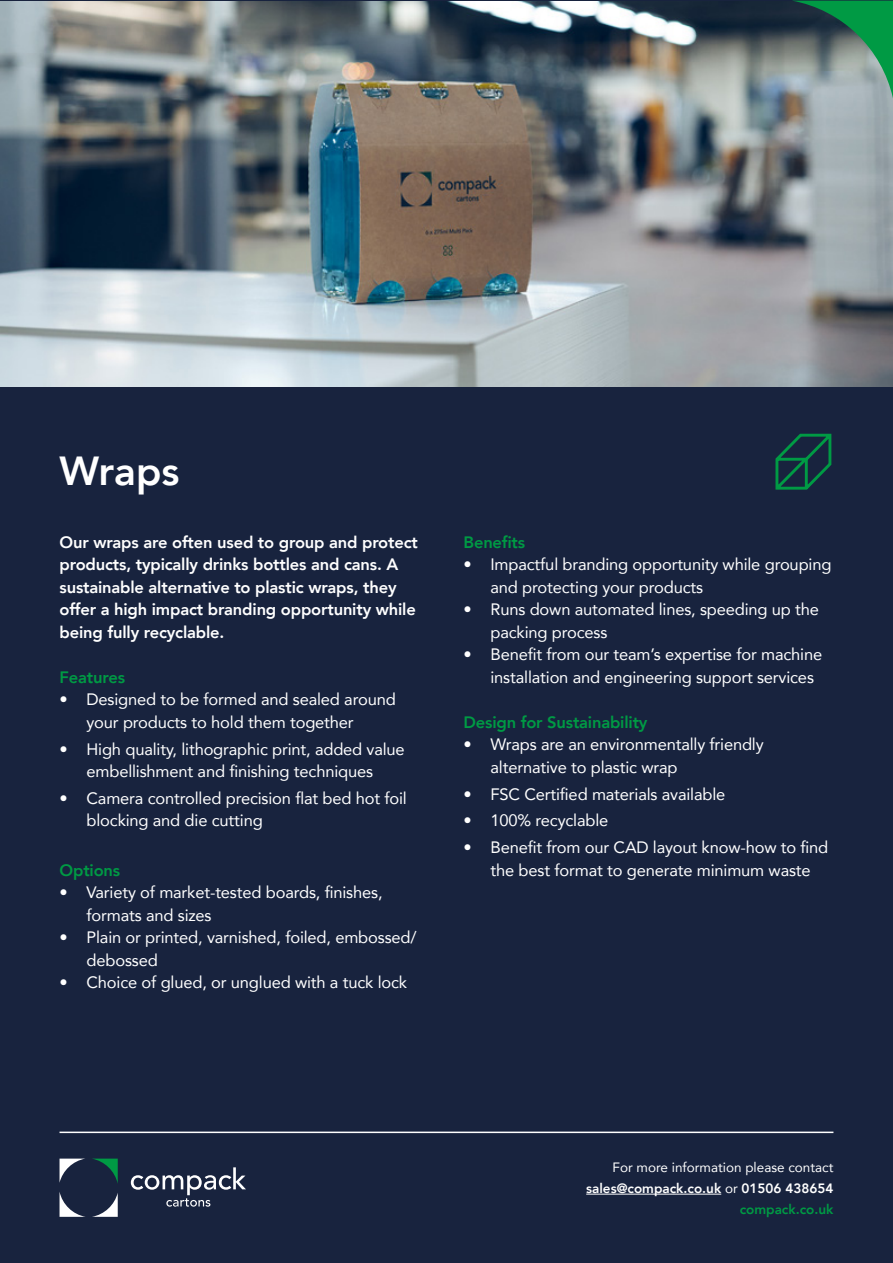
<style>
.page{position:relative;width:893px;height:1263px;background:#fff}
.page>*{position:absolute;margin:0;border:0;box-sizing:border-box;transform-origin:0 0}
.t1{font:800 40.5px "Avenir";color:#fff}
.t2{font:16.5px/22.5px "Avenir";letter-spacing:-.01em;color:#fff}
.t3{font:800 16.5px/22.5px "Avenir";letter-spacing:-.01em;color:#fff}
.t4{font:800 16.5px "Avenir";letter-spacing:-.01em;color:#009a44}
.t5{font:13.5px/21px "Avenir";color:#fff;text-align:right}
.s1{font-weight:800}
.s2{font-weight:800;color:#009a44}
</style>
<div class="page">
<div style="left:0;top:1px;width:893px;height:1262px;background:#18233e"></div>
<svg style="left:60px;top:1194px;width:25px;height:23px"></svg>
<svg style="left:92px;top:1193px;width:26px;height:24px"></svg>
<svg style="left:92px;top:1158px;width:26px;height:25px"></svg>
<svg style="left:60px;top:1158px;width:25px;height:23px"></svg>
<svg style="left:131px;top:1167px;width:115px;height:39px"></svg>
<img style="left:1px;top:1px;width:892px;height:385px">
<hr style="left:60px;top:1131px;width:773px;height:2px;background:#fff">
<svg style="left:792px;top:1px;width:101px;height:97px;background:#568c75"></svg>
<hr style="left:586px;top:1194px;width:135px;height:1px;background:#fff">
<svg style="left:775px;top:433px;width:57px;height:57px"></svg>
<h1 class="t1" style="left:60px;top:439px;width:122px">Wraps</h1>
<p class="t3" style="left:60px;top:531px;width:360px">Our wraps are often used to group and protect products, typically drinks bottles and cans. A sustainable alternative to plastic wraps, they offer a high impact branding opportunity while being fully recyclable.</p>
<p class="t4" style="left:60px;top:664px;width:67px">Features</p>
<p class="t2" style="left:87px;top:688px;width:311px;text-indent:-27px">• Designed to be formed and sealed around your products to hold them together</p>
<p class="t2" style="left:60px;top:737px;width:347px;text-align:center">• High quality, lithographic print, added value embellishment and finishing techniques</p>
<p class="t2" style="left:87px;top:786px;width:322px;text-indent:-27px">• Camera controlled precision flat bed hot foil blocking and die cutting</p>
<p class="t4" style="left:60px;top:857px;width:62px">Options</p>
<p class="t2" style="left:87px;top:881px;width:298px;text-indent:-27px">• Variety of market-tested boards, finishes, formats and sizes</p>
<p class="t2" style="left:87px;top:926px;width:332px;text-indent:-27px">• Plain or printed, varnished, foiled, embossed/ debossed</p>
<p class="t2" style="left:60px;top:971px;width:349px">• Choice of glued, or unglued with a tuck lock</p>
<p class="t4" style="left:463px;top:529px;width:63px">Benefits</p>
<p class="t2" style="left:490px;top:553px;width:342px;text-indent:-27px">• Impactful branding opportunity while grouping and protecting your products</p>
<p class="t2" style="left:490px;top:598px;width:330px;text-indent:-27px">• Runs down automated lines, speeding up the packing process</p>
<p class="t2" style="left:490px;top:643px;width:333px;text-indent:-27px">• Benefit from our team’s expertise for machine installation and engineering support services</p>
<p class="t4" style="left:463px;top:709px;width:186px">Design for Sustainability</p>
<p class="t2" style="left:490px;top:733px;width:275px;text-indent:-27px">• Wraps are an environmentally friendly alternative to plastic wrap</p>
<p class="t2" style="left:463px;top:782px;width:263px">• FSC Certified materials available</p>
<p class="t2" style="left:463px;top:809px;width:146px">• 100% recyclable</p>
<p class="t2" style="left:463px;top:836px;width:366px;text-align:center">• Benefit from our CAD layout know-how to find the best format to generate minimum waste</p>
<p class="t5" style="left:586px;top:1156px;width:249px">For more information please contact <span class="s1">sales@compack.co.uk</span> or <span class="s1">01506 438654 </span><span class="s2">compack.co.uk</span></p>
</div>
